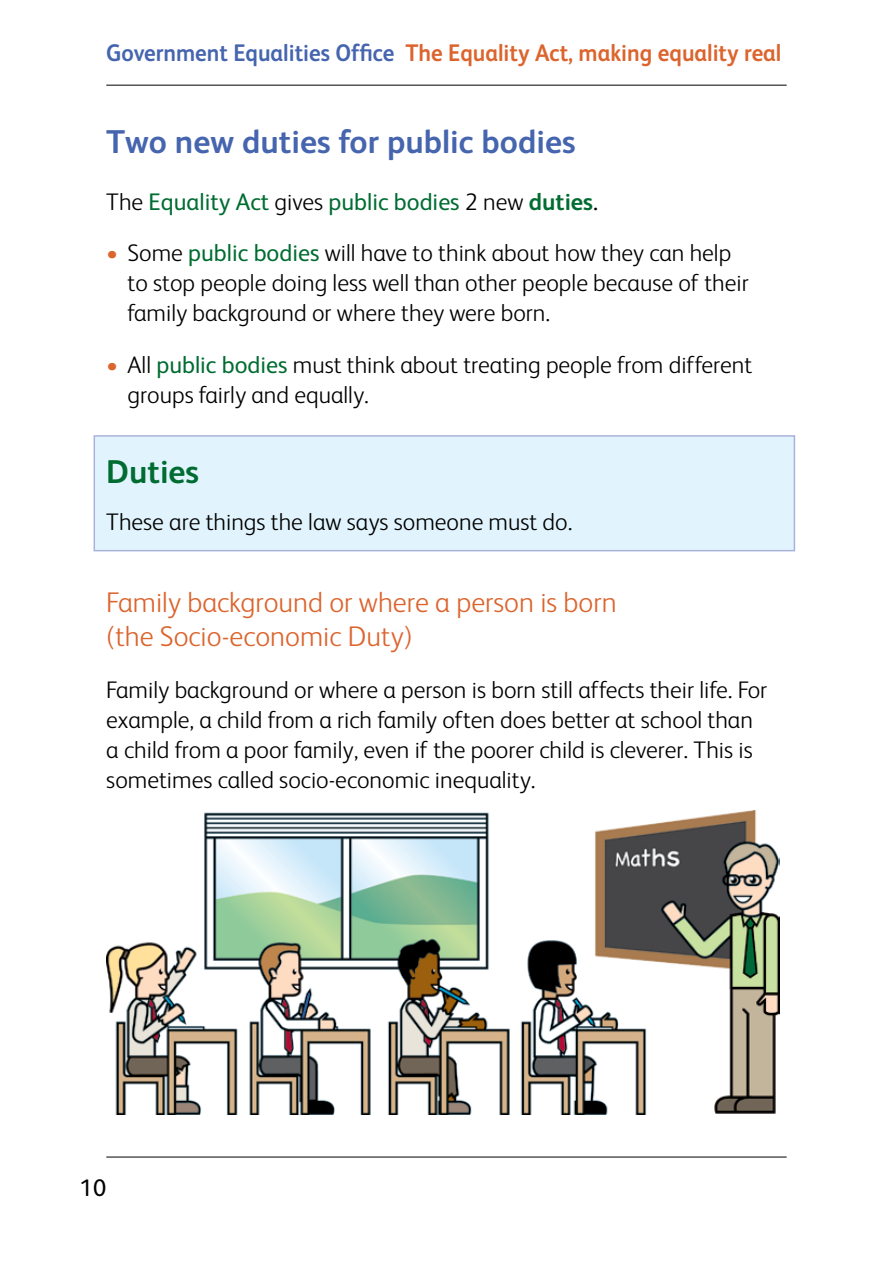
<style>
.page{position:relative;width:893px;height:1263px;background:#fff}
.page>*{position:absolute;margin:0;border:0;box-sizing:border-box;transform-origin:0 0}
.Subheading{font:700 33px "FS Albert";color:#4665af}
.Definition_heading{font:700 33px "FS Albert";color:#006c32}
.Sub-Subheading{font:300 28.5px/34.2px "FS Albert";color:#dc642d}
.Body_text{font:300 24px/30px "FS Albert";color:#000}
.Bullet_1{font:300 24px/30px "FS Albert";color:#000}
.t1{font:700 24px "FS Albert";color:#dc642d;scale:.94 1}
.Body_text-2{font:24px "FS Albert";color:#006c32}
.t2{font:24px "FS Albert";color:#000}
.s1{color:#4665af}
.s2{font-weight:300;color:#000}
.s3{font-weight:700}
.s4{color:#000}
.s5{color:#dc642d}
.s6{font-weight:400;color:#006c32}
</style>
<div class="page">
<hr style="left:106px;top:85px;width:681px;height:1px;background:#000">
<hr style="left:106px;top:1157px;width:681px;height:1px;background:#000">
<div style="left:94px;top:435px;width:701px;height:116px;background:#e1f4fd;border:2px solid #abb2da"></div>
<img style="left:106px;top:811px;width:674px;height:303px">
<p class="t1" style="left:106px;top:36px;width:720px"><span class="s1">Government Equalities Office</span> The Equality Act, making equality real</p>
<p class="Subheading" style="left:106px;top:119px;width:471px">Two new duties for public bodies</p>
<p class="Body_text-2" style="left:106px;top:186px;width:493px"><span class="s2">The</span> Equality Act <span class="s2">gives</span> public bodies <span class="s2">2 new</span> <span class="s3">duties</span><span class="s4">.</span></p>
<p class="Bullet_1" style="left:128px;top:237px;width:623px;text-indent:-21px"><span class="s5">•</span> Some <span class="s6">public bodies</span> will have to think about how they can help to stop people doing less well than other people because of their family background or where they were born.</p>
<p class="Bullet_1" style="left:128px;top:348px;width:626px;text-indent:-21px"><span class="s5">•</span> All <span class="s6">public bodies</span> must think about treating people from different groups fairly and equally.</p>
<p class="Definition_heading" style="left:106px;top:449px;width:94px">Duties</p>
<p class="Body_text" style="left:106px;top:505px;width:468px">These are things the law says someone must do.</p>
<p class="Sub-Subheading" style="left:106px;top:584px;width:512px">Family background or where a person is born (the Socio-economic Duty)</p>
<p class="Body_text" style="left:106px;top:673px;width:662px">Family background or where a person is born still affects their life. For example, a child from a rich family often does better at school than a child from a poor family, even if the poorer child is cleverer. This is sometimes called socio-economic inequality.</p>
<p class="t2" style="left:80px;top:1172px;width:28px">10</p>
</div>
